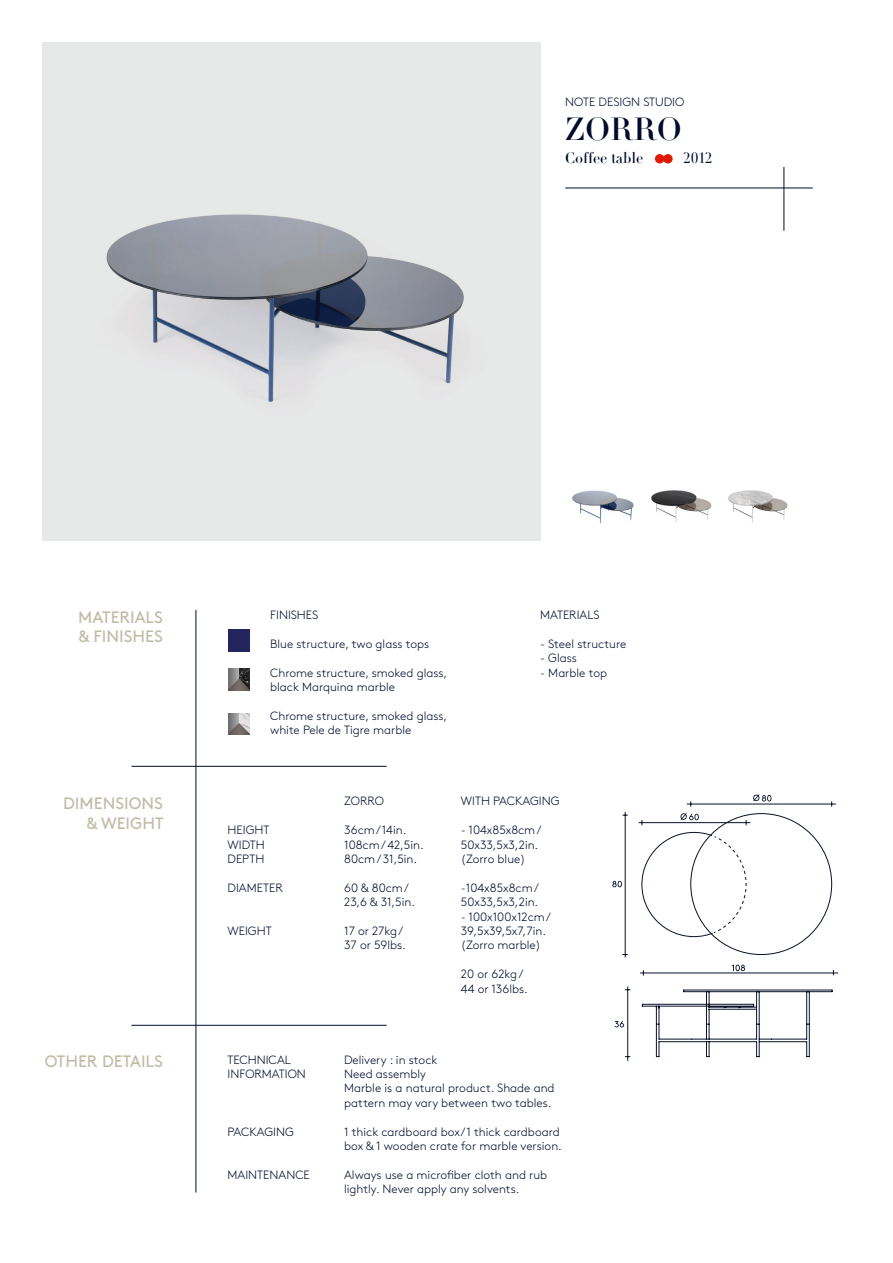
<style>
.page{position:relative;width:893px;height:1263px;background:#fff}
.page>*{position:absolute;margin:0;border:0;box-sizing:border-box;transform-origin:0 0}
.t1{font:31.5px "Didot LT Std Headline";color:#000c2d}
.t2{font:16.5px "Brown Std";color:#c1baa7}
.t3{font:15px "Didot LT Std Headline";color:#000c2d}
.t4{font:300 12px/14.4px "Brown Std";color:#000c2d}
</style>
<div class="page">
<hr style="left:565px;top:188px;width:248px;height:1px;background:#000c2d">
<hr style="left:783px;top:167px;width:1px;height:64px;background:#000c2d">
<hr style="left:196px;top:610px;width:1px;height:582px;background:#000c2d">
<img style="left:43px;top:43px;width:497px;height:497px">
<img style="left:228px;top:630px;width:21px;height:21px">
<hr style="left:131px;top:766px;width:256px;height:1px;background:#000c2d">
<hr style="left:131px;top:1025px;width:256px;height:1px;background:#000c2d">
<img style="left:228px;top:669px;width:21px;height:21px">
<img style="left:572px;top:490px;width:216px;height:34px">
<svg style="left:655px;top:154px;width:18px;height:9px"></svg>
<img style="left:228px;top:713px;width:21px;height:21px">
<svg style="left:642px;top:989px;width:191px;height:68px"></svg>
<hr style="left:640px;top:972px;width:198px;height:1px;background:#09112b">
<svg style="left:732px;top:965px;width:13px;height:6px"></svg>
<hr style="left:627px;top:986px;width:1px;height:75px;background:#09112b">
<svg style="left:615px;top:1021px;width:9px;height:6px"></svg>
<hr style="left:625px;top:812px;width:1px;height:145px;background:#09112b">
<svg style="left:612px;top:881px;width:10px;height:6px"></svg>
<svg style="left:710px;top:834px;width:37px;height:101px"></svg>
<hr style="left:639px;top:822px;width:111px;height:1px;background:#09112b">
<svg style="left:680px;top:813px;width:19px;height:7px"></svg>
<hr style="left:687px;top:804px;width:149px;height:1px;background:#09112b">
<svg style="left:753px;top:795px;width:18px;height:6px"></svg>
<p class="t4" style="left:565px;top:95px;width:121px">NOTE DESIGN STUDIO</p>
<p class="t1" style="left:565px;top:110px;width:118px">ZORRO</p>
<p class="t3" style="left:565px;top:149px;width:79px">Coffee table</p>
<p class="t3" style="left:683px;top:149px;width:31px">2012</p>
<p class="t2" style="left:78px;top:607px;width:86px">MATERIALS</p>
<p class="t2" style="left:79px;top:627px;width:86px">&amp; FINISHES</p>
<p class="t2" style="left:63px;top:793px;width:101px">DIMENSIONS</p>
<p class="t2" style="left:87px;top:813px;width:78px">&amp; WEIGHT</p>
<p class="t4" style="left:270px;top:608px;width:50px">FINISHES</p>
<p class="t4" style="left:270px;top:637px;width:160px">Blue structure, two glass tops</p>
<p class="t4" style="left:270px;top:666px;width:179px">Chrome structure, smoked glass,</p>
<p class="t4" style="left:270px;top:680px;width:126px">black Marquina marble</p>
<p class="t4" style="left:270px;top:709px;width:179px">Chrome structure, smoked glass,</p>
<p class="t4" style="left:270px;top:723px;width:143px">white Pele de Tigre marble</p>
<p class="t4" style="left:540px;top:608px;width:61px">MATERIALS</p>
<p class="t4" style="left:540px;top:637px;width:88px">- Steel structure</p>
<p class="t4" style="left:540px;top:651px;width:38px">- Glass</p>
<p class="t4" style="left:540px;top:666px;width:68px">- Marble top</p>
<p class="t4" style="left:228px;top:823px;width:43px">HEIGHT</p>
<p class="t4" style="left:228px;top:837px;width:39px">WIDTH</p>
<p class="t4" style="left:228px;top:852px;width:38px">DEPTH</p>
<p class="t4" style="left:228px;top:881px;width:57px">DIAMETER</p>
<p class="t4" style="left:228px;top:924px;width:46px">WEIGHT</p>
<p class="t4" style="left:344px;top:794px;width:41px">ZORRO</p>
<p class="t4" style="left:344px;top:823px;width:64px">36cm / 14in.</p>
<p class="t4" style="left:344px;top:837px;width:81px">108cm / 42,5in.</p>
<p class="t4" style="left:344px;top:852px;width:74px">80cm / 31,5in.</p>
<p class="t4" style="left:344px;top:881px;width:66px">60 &amp; 80cm /</p>
<p class="t4" style="left:344px;top:895px;width:72px">23,6 &amp; 31,5in.</p>
<p class="t4" style="left:344px;top:924px;width:60px">17 or 27kg /</p>
<p class="t4" style="left:344px;top:938px;width:63px">37 or 59lbs.</p>
<p class="t4" style="left:461px;top:794px;width:100px">WITH PACKAGING</p>
<p class="t4" style="left:461px;top:823px;width:82px">- 104x85x8cm /</p>
<p class="t4" style="left:461px;top:837px;width:79px">50x33,5x3,2in.</p>
<p class="t4" style="left:461px;top:852px;width:66px">(Zorro blue)</p>
<p class="t4" style="left:461px;top:881px;width:79px">-104x85x8cm /</p>
<p class="t4" style="left:461px;top:895px;width:79px">50x33,5x3,2in.</p>
<p class="t4" style="left:461px;top:909px;width:92px">- 100x100x12cm /</p>
<p class="t4" style="left:461px;top:924px;width:87px">39,5x39,5x7,7in.</p>
<p class="t4" style="left:461px;top:938px;width:81px">(Zorro marble)</p>
<p class="t4" style="left:461px;top:967px;width:64px">20 or 62kg /</p>
<p class="t4" style="left:461px;top:981px;width:68px">44 or 136lbs.</p>
<p class="t2" style="left:45px;top:1052px;width:120px">OTHER DETAILS</p>
<p class="t4" style="left:344px;top:1052px;width:95px">Delivery : in stock</p>
<p class="t4" style="left:344px;top:1067px;width:83px">Need assembly</p>
<p class="t4" style="left:344px;top:1081px;width:212px">Marble is a natural product. Shade and pattern may vary between two tables.</p>
<p class="t4" style="left:344px;top:1124px;width:219px">1 thick cardboard box/ 1 thick cardboard box &amp; 1 wooden crate for marble version.</p>
<p class="t4" style="left:344px;top:1168px;width:205px">Always use a microfiber cloth and rub lightly. Never apply any solvents.</p>
<p class="t4" style="left:228px;top:1052px;width:80px">TECHNICAL<br>INFORMATION</p>
<p class="t4" style="left:228px;top:1124px;width:68px">PACKAGING</p>
<p class="t4" style="left:228px;top:1168px;width:84px">MAINTENANCE</p>
</div>
